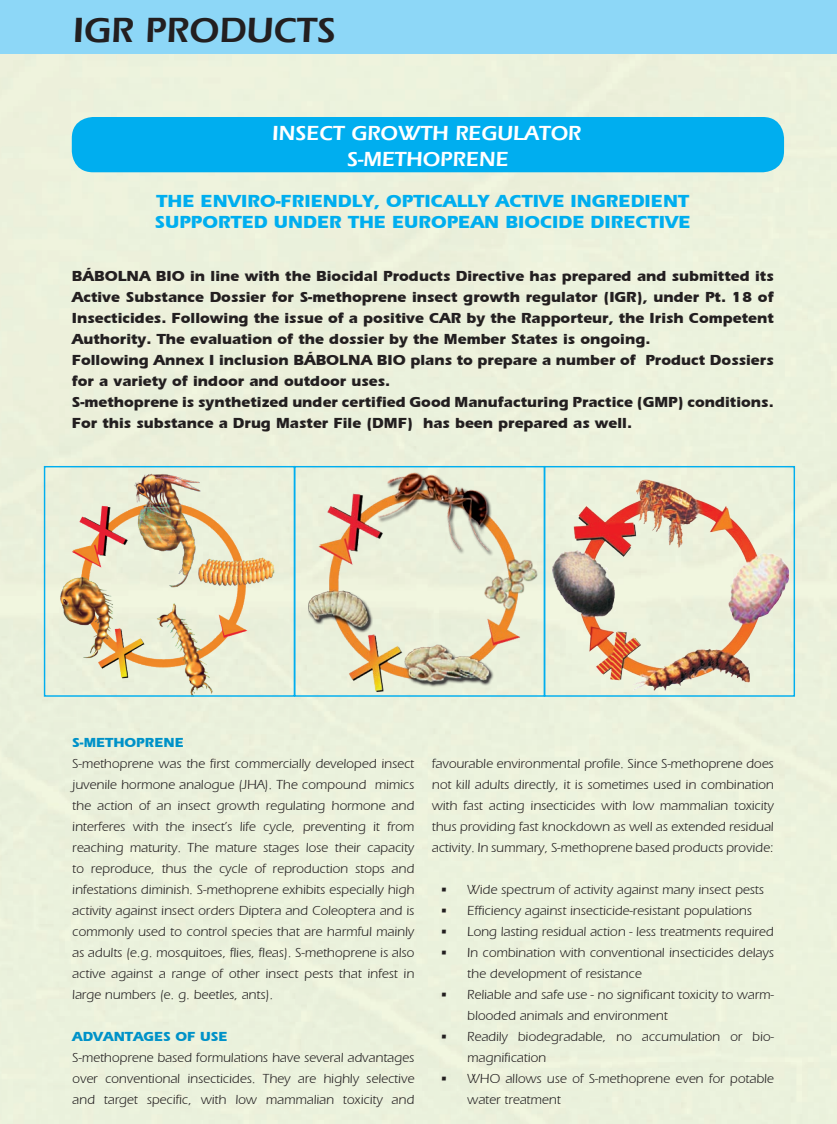
<style>
.page{position:relative;width:837px;height:1124px;background:#fff}
.page>*{position:absolute;margin:0;border:0;box-sizing:border-box;transform-origin:0 0}
.t1{font:900 36px "H Erie";color:#231f20}
.t2{font:900 21px/25.2px "H Erie";color:#fff;text-align:center}
.t3{font:700 18px/21px "H Erie";color:#00aeef}
.t4{font:700 15px/21px "H Erie";color:#231f20}
.t5{font:13.5px/21px "H Erie";color:#231f20}
.s1{font-weight:700;color:#0092c8}
</style>
<div class="page">
<div style="left:0;top:54px;width:837px;height:1070px;background:#ebf1dc"></div>
<div style="left:0;top:0;width:837px;height:54px;background:#8dd7f7"></div>
<div style="left:72px;top:117px;width:712px;height:55px;background:#00aeef;border-radius:21px"></div>
<img style="left:552px;top:476px;width:236px;height:215px">
<div style="left:543px;top:466px;width:252px;height:231px;border:1px solid #00aeef"></div>
<img style="left:306px;top:468px;width:234px;height:227px">
<div style="left:294px;top:466px;width:251px;height:231px;border:1px solid #00aeef"></div>
<img style="left:50px;top:468px;width:238px;height:227px">
<div style="left:44px;top:466px;width:251px;height:231px;border:1px solid #00aeef"></div>
<p class="t1" style="left:73px;top:8px;width:261px">IGR PRODUCTS</p>
<p class="t2" style="left:272px;top:120px;width:310px">INSECT GROWTH REGULATOR<br>S-METHOPRENE</p>
<p class="t3" style="left:155px;top:190px;width:537px">THE ENVIRO-FRIENDLY, OPTICALLY ACTIVE INGREDIENT<br>SUPPORTED UNDER THE EUROPEAN BIOCIDE DIRECTIVE</p>
<p class="t4" style="left:72px;top:265px;width:703px">BÁBOLNA BIO in line with the Biocidal Products Directive has prepared and submitted its Active Substance Dossier for S-methoprene insect growth regulator (IGR), under Pt. 18 of Insecticides. Following the issue of a positive CAR by the Rapporteur, the Irish Competent Authority. The evaluation of the dossier by the Member States is ongoing.<br>Following Annex I inclusion BÁBOLNA BIO plans to prepare a number of Product Dossiers for a variety of indoor and outdoor uses.<br>S-methoprene is synthetized under certified Good Manufacturing Practice (GMP) conditions.<br>For this substance a Drug Master File (DMF) has been prepared as well.</p>
<p class="t5" style="left:72px;top:732px;width:343px"><span class="s1">S-METHOPRENE<br></span>S-methoprene was the first commercially developed insect juvenile hormone analogue (JHA). The compound mimics the action of an insect growth regulating hormone and interferes with the insect’s life cycle, preventing it from reaching maturity. The mature stages lose their capacity to reproduce, thus the cycle of reproduction stops and infestations diminish. S-methoprene exhibits especially high activity against insect orders Diptera and Coleoptera and is commonly used to control species that are harmful mainly as adults (e.g. mosquitoes, flies, fleas). S-methoprene is also active against a range of other insect pests that infest in large numbers (e. g. beetles, ants).</p>
<p class="t5" style="left:72px;top:1026px;width:343px"><span class="s1">ADVANTAGES OF USE<br></span>S-methoprene based formulations have several advantages over conventional insecticides. They are highly selective and target specific, with low mammalian toxicity and</p>
<p class="t5" style="left:432px;top:752px;width:343px;text-align:justify">favourable environmental profile. Since S-methoprene does not kill adults directly, it is sometimes used in combination with fast acting insecticides with low mammalian toxicity thus providing fast knockdown as well as extended residual activity. In summary, S-methoprene based products provide:</p>
<p class="t5" style="left:440px;top:878px;width:325px">• Wide spectrum of activity against many insect pests</p>
<p class="t5" style="left:440px;top:899px;width:313px">• Efficiency against insecticide-resistant populations</p>
<p class="t5" style="left:440px;top:920px;width:335px">• Long lasting residual action - less treatments required</p>
<p class="t5" style="left:467px;top:941px;width:308px;text-indent:-27px">• In combination with conventional insecticides delays the development of resistance</p>
<p class="t5" style="left:467px;top:983px;width:308px;text-indent:-27px">• Reliable and safe use - no significant toxicity to warm&shy;blooded animals and environment</p>
<p class="t5" style="left:467px;top:1025px;width:308px;text-indent:-27px">• Readily biodegradable, no accumulation or bio&shy;magnification</p>
<p class="t5" style="left:467px;top:1067px;width:308px;text-indent:-27px">• WHO allows use of S-methoprene even for potable water treatment</p>
</div>
